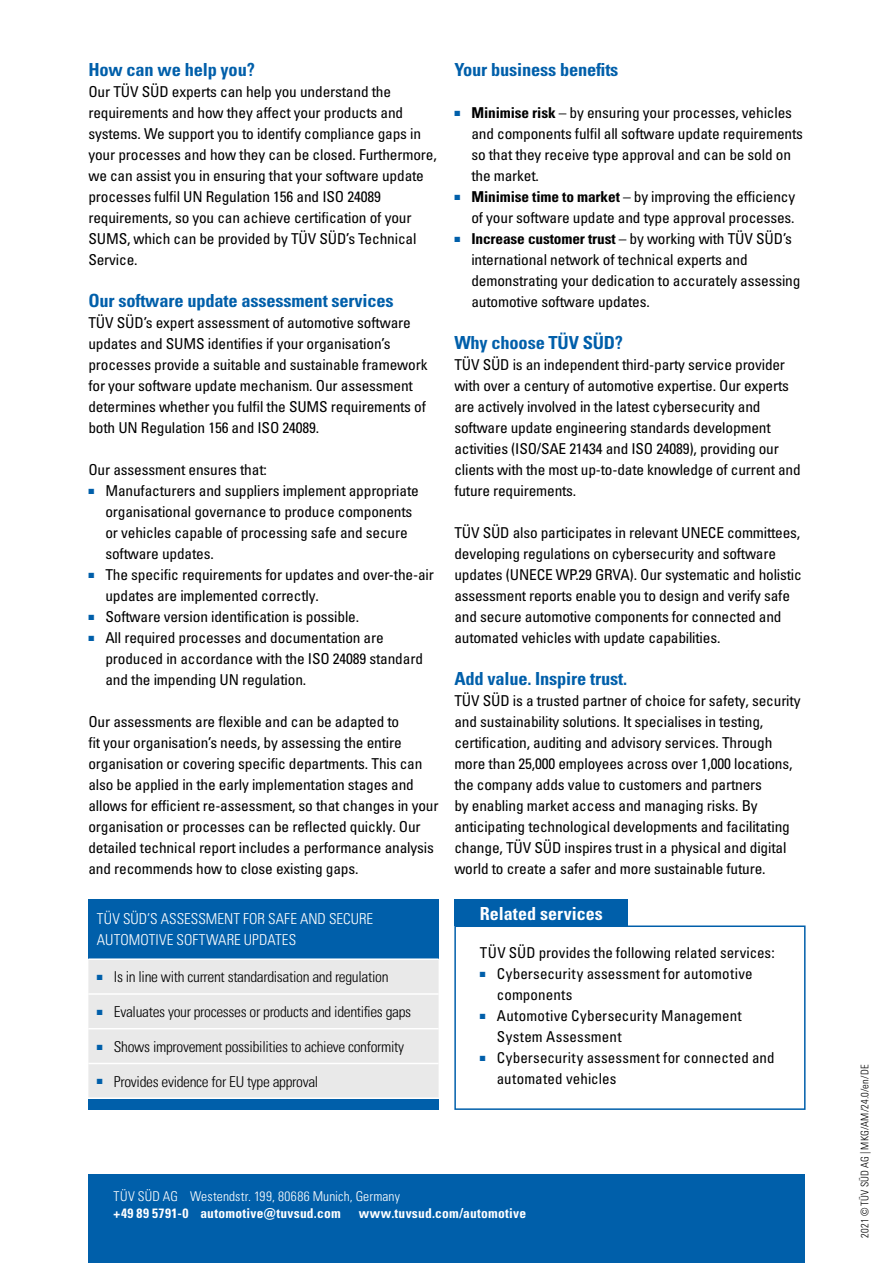
<style>
.page{position:relative;width:893px;height:1263px;background:#fff}
.page>*{position:absolute;margin:0;border:0;box-sizing:border-box;transform-origin:0 0}
.t1{font:18px "Univers LTCYR 67 Bold Cond";letter-spacing:-.01em;color:#005faa}
.t2{font:18px "Univers LTCYR 67 Bold Cond";letter-spacing:.005em;color:#fff}
.t3{font:condensed 15px/21px "Univers LTCYR 57";letter-spacing:-.01em;color:#000}
.t4{font:15px "Univers LTCYR 47 Light Cond";letter-spacing:-.02em;color:#000}
.t5{font:condensed 15px/21px "Univers LTCYR 57";letter-spacing:.01em;color:#000}
.t6{font:15px/21px "Univers LTCYR 47 Light Cond";letter-spacing:.005em;color:#fff}
.t7{font:13.5px "Univers LTCYR 67 Bold Cond";letter-spacing:.02em;color:#fff}
.t8{font:13.5px "Univers LTCYR 47 Light Cond";letter-spacing:.01em;color:#fff}
.t9{font:10.5px "Univers LTCYR 47 Light Cond";letter-spacing:.01em;color:#000}
.s1{color:#005faa}
.s2{font-family:"Univers LTCYR 67 Bold Cond";font-stretch:normal}
</style>
<div class="page">
<div style="left:88px;top:1174px;width:717px;height:89px;background:#005faa"></div>
<div style="left:454px;top:925px;width:352px;height:185px;border:2px solid #005faa"></div>
<div style="left:454px;top:900px;width:173px;height:26px;background:#005faa"></div>
<div style="left:88px;top:900px;width:351px;height:59px;background:#005faa"></div>
<div style="left:88px;top:960px;width:351px;height:137px;background:#e9e9e9"></div>
<hr style="left:88px;top:958px;width:351px;height:2px;background:#fff">
<hr style="left:88px;top:993px;width:351px;height:2px;background:#fff">
<hr style="left:88px;top:1028px;width:351px;height:1px;background:#fff">
<hr style="left:88px;top:1063px;width:351px;height:1px;background:#fff">
<div style="left:88px;top:1099px;width:350px;height:11px;background:#005faa"></div>
<p class="t1" style="left:88px;top:59px;width:168px">How can we help you?</p>
<p class="t3" style="left:88px;top:81px;width:350px">Our TÜV SÜD experts can help you understand the requirements and how they affect your products and systems. We support you to identify compliance gaps in your processes and how they can be closed. Furthermore, we can assist you in ensuring that your software update processes fulfil UN Regulation 156 and ISO 24089 requirements, so you can achieve certification of your SUMS, which can be provided by TÜV SÜD’s Technical Service.</p>
<p class="t1" style="left:88px;top:290px;width:307px">Our software update assessment services</p>
<p class="t3" style="left:88px;top:312px;width:341px">TÜV SÜD’s expert assessment of automotive software updates and SUMS identifies if your organisation’s processes provide a suitable and sustainable framework for your software update mechanism. Our assessment determines whether you fulfil the SUMS requirements of both UN Regulation 156 and ISO 24089.</p>
<p class="t3" style="left:88px;top:459px;width:180px">Our assessment ensures that:</p>
<p class="t3" style="left:105px;top:480px;width:315px;text-indent:-17px"><sup>■</sup> Manufacturers and suppliers implement appropriate organisational governance to produce components or vehicles capable of processing safe and secure software updates.</p>
<p class="t3" style="left:105px;top:564px;width:330px;text-indent:-17px"><span class="s1">■</span> The specific requirements for updates and over-the-air updates are implemented correctly.</p>
<p class="t3" style="left:88px;top:606px;width:272px"><span class="s1">■</span> Software version identification is possible.</p>
<p class="t3" style="left:105px;top:627px;width:319px;text-indent:-17px"><span class="s1">■</span> All required processes and documentation are produced in accordance with the ISO 24089 standard and the impending UN regulation.</p>
<p class="t3" style="left:88px;top:711px;width:352px">Our assessments are flexible and can be adapted to<br>fit your organisation’s needs, by assessing the entire organisation or covering specific departments. This can also be applied in the early implementation stages and allows for efficient re-assessment, so that changes in your organisation or processes can be reflected quickly. Our detailed technical report includes a performance analysis and recommends how to close existing gaps.</p>
<p class="t6" style="left:97px;top:908px;width:278px">TÜV SÜD’S ASSESSMENT FOR SAFE AND SECURE<br>AUTOMOTIVE SOFTWARE UPDATES</p>
<p class="t4" style="left:97px;top:967px;width:293px"><span class="s1">■</span> Is in line with current standardisation and regulation</p>
<p class="t4" style="left:97px;top:1001px;width:316px"><span class="s1">■</span> Evaluates your processes or products and identifies gaps</p>
<p class="t4" style="left:97px;top:1036px;width:309px"><span class="s1">■</span> Shows improvement possibilities to achieve conformity</p>
<p class="t4" style="left:97px;top:1071px;width:223px"><span class="s1">■</span> Provides evidence for EU type approval</p>
<p class="t1" style="left:454px;top:59px;width:166px">Your business benefits</p>
<p class="t3" style="left:471px;top:102px;width:333px;text-indent:-17px"><span class="s1">■</span> <span class="s2">Minimise risk</span> – by ensuring your processes, vehicles and components fulfil all software update requirements so that they receive type approval and can be sold on the market.</p>
<p class="t3" style="left:454px;top:186px;width:342px;text-align:right"><span class="s1">■</span> <span class="s2">Minimise time to market</span> – by improving the efficiency of your software update and type approval processes.</p>
<p class="t3" style="left:471px;top:228px;width:331px;text-indent:-17px"><span class="s1">■</span> <span class="s2">Increase customer trust</span> – by working with TÜV SÜD’s international network of technical experts and demonstrating your dedication to accurately assessing automotive software updates.</p>
<p class="t1" style="left:454px;top:332px;width:170px">Why choose TÜV SÜD?</p>
<p class="t3" style="left:454px;top:354px;width:348px">TÜV SÜD is an independent third-party service provider with over a century of automotive expertise. Our experts are actively involved in the latest cybersecurity and software update engineering standards development activities (ISO/SAE 21434 and ISO 24089), providing our clients with the most up-to-date knowledge of current and future requirements.</p>
<p class="t3" style="left:454px;top:522px;width:349px">TÜV SÜD also participates in relevant UNECE committees, developing regulations on cybersecurity and software updates (UNECE WP.29 GRVA). Our systematic and holistic assessment reports enable you to design and verify safe and secure automotive components for connected and automated vehicles with update capabilities.</p>
<p class="t1" style="left:454px;top:668px;width:174px">Add value. Inspire trust.</p>
<p class="t3" style="left:454px;top:690px;width:348px">TÜV SÜD is a trusted partner of choice for safety, security and sustainability solutions. It specialises in testing, certification, auditing and advisory services. Through more than 25,000 employees across over 1,000 locations, the company adds value to customers and partners<br>by enabling market access and managing risks. By anticipating technological developments and facilitating change, TÜV SÜD inspires trust in a physical and digital world to create a safer and more sustainable future.</p>
<p class="t2" style="left:480px;top:902px;width:124px">Related services</p>
<p class="t3" style="left:480px;top:942px;width:296px">TÜV SÜD provides the following related services:</p>
<p class="t5" style="left:497px;top:963px;width:257px;text-indent:-17px"><span class="s1">■</span> Cybersecurity assessment for automotive components</p>
<p class="t5" style="left:497px;top:1005px;width:246px;text-indent:-17px"><span class="s1">■</span> Automotive Cybersecurity Management<br>System Assessment</p>
<p class="t5" style="left:497px;top:1047px;width:279px;text-indent:-17px"><span class="s1">■</span> Cybersecurity assessment for connected and automated vehicles</p>
<p class="t8" style="left:114px;top:1187px;width:288px">TÜV SÜD AG Westendstr. 199, 80686 Munich, Germany</p>
<p class="t7" style="left:114px;top:1204px;width:229px">+49 89 5791-0 automotive@tuvsud.com</p>
<p class="t7" style="left:359px;top:1204px;width:169px">www.tuvsud.com/automotive</p>
<p class="t9" style="left:858px;top:1238px;width:175px;rotate:-90deg">2021 © TÜV SÜD AG | MKG/AM/24.0/en/DE</p>
</div>
